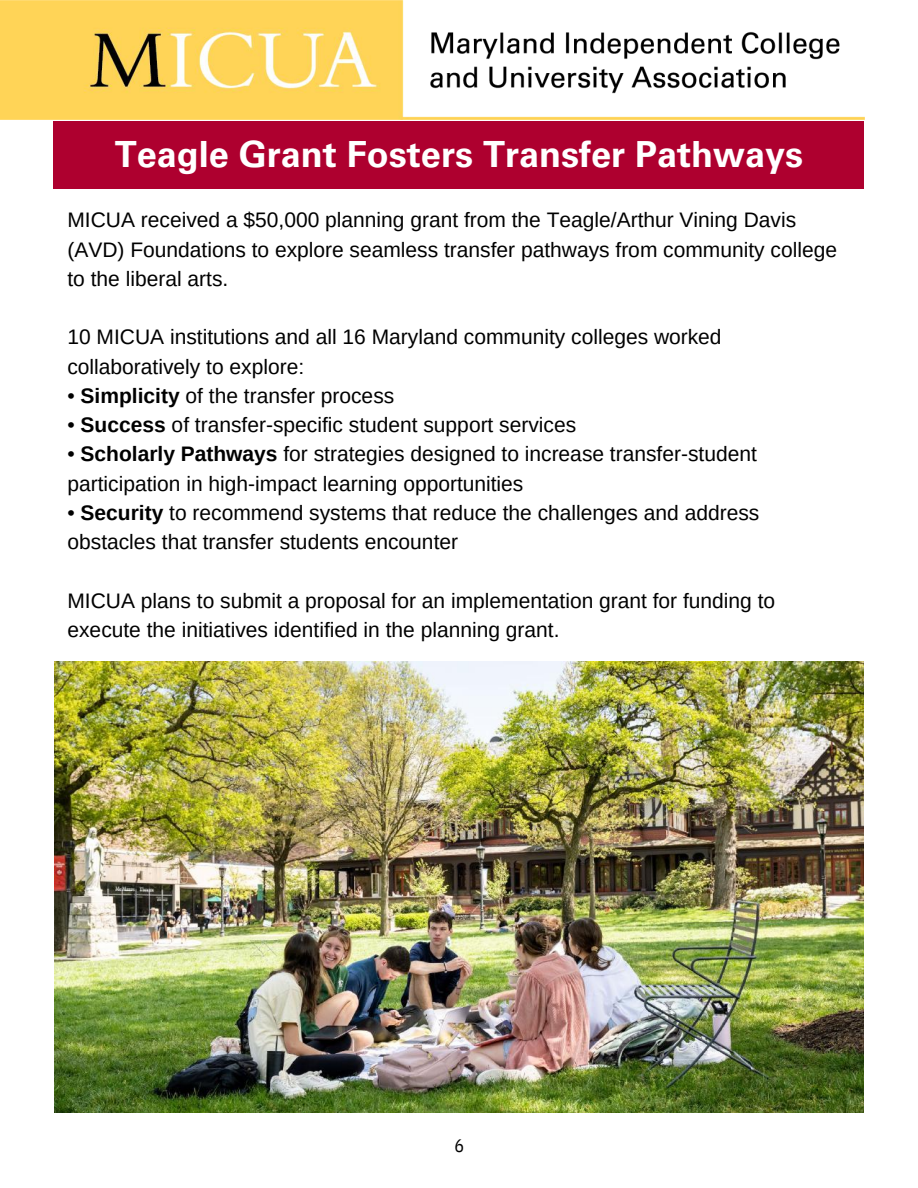
<style>
.page{position:relative;width:918px;height:1188px;background:#fff}
.page>*{position:absolute;margin:0;border:0;box-sizing:border-box;transform-origin:0 0}
.t1{font:700 36px "Univers";color:#fff}
.t2{font:21px/29.2px "Arimo";color:#000}
.t3{font:18px "IBM Plex Sans Cond";color:#000}
.s1{font-weight:700}
</style>
<div class="page">
<img style="left:54px;top:662px;width:810px;height:450px">
<div style="left:54px;top:121px;width:810px;height:67px;background:#ae002f"></div>
<img style="left:0;top:0;width:865px;height:119px">
<h1 class="t1" style="left:115px;top:133px;width:690px">Teagle Grant Fosters Transfer Pathways</h1>
<p class="t2" style="left:67px;top:205px;width:771px">MICUA received a $50,000 planning grant from the Teagle/Arthur Vining Davis (AVD) Foundations to explore seamless transfer pathways from community college to the liberal arts.</p>
<p class="t2" style="left:67px;top:322px;width:656px">10 MICUA institutions and all 16 Maryland community colleges worked collaboratively to explore:</p>
<p class="t2" style="left:67px;top:381px;width:328px">• <span class="s1">Simplicity</span> of the transfer process</p>
<p class="t2" style="left:67px;top:410px;width:510px">• <span class="s1">Success</span> of transfer-specific student support services</p>
<p class="t2" style="left:67px;top:439px;width:691px">• <span class="s1">Scholarly Pathways</span> for strategies designed to increase transfer-student participation in high-impact learning opportunities</p>
<p class="t2" style="left:67px;top:498px;width:693px">• <span class="s1">Security</span> to recommend systems that reduce the challenges and address obstacles that transfer students encounter</p>
<p class="t2" style="left:67px;top:586px;width:709px">MICUA plans to submit a proposal for an implementation grant for funding to execute the initiatives identified in the planning grant.</p>
<p class="t3" style="left:454px;top:1134px;width:11px">6</p>
</div>
